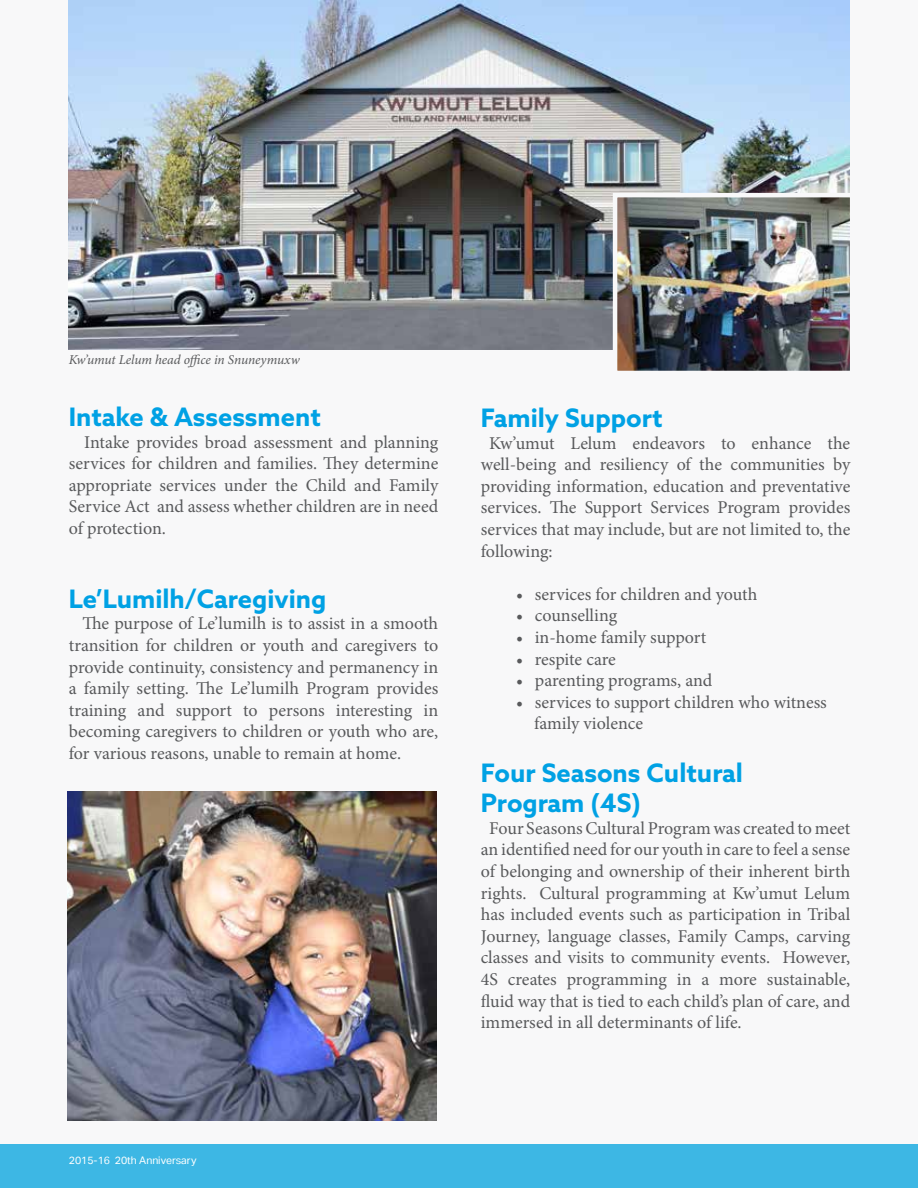
<style>
.page{position:relative;width:918px;height:1188px;background:#f8f8f9}
.page>*{position:absolute;margin:0;border:0;box-sizing:border-box;transform-origin:0 0}
.t1{font:700 25.5px/30.6px "Azo Sans";color:#00a1e4}
.t2{font:18px/21.6px "Minion Pro";letter-spacing:-.005em;color:#58595b;text-align:justify}
.t3{font:italic 13.5px "Minion Pro";letter-spacing:-.015em;color:#58595b}
.t4{font:10.5px "Aktiv Grotesk";color:#fff}
</style>
<div class="page">
<div style="left:0;top:1144px;width:918px;height:44px;background:#3db7e4"></div>
<img style="left:68px;top:0;width:782px;height:349px">
<img style="left:67px;top:792px;width:370px;height:328px">
<img style="left:618px;top:198px;width:231px;height:172px">
<div style="left:613px;top:193px;width:241px;height:182px;border:4px solid #f8f8f9"></div>
<p class="t3" style="left:69px;top:350px;width:232px">Kw’umut Lelum head office in Snuneymuxw</p>
<h1 class="t1" style="left:69px;top:401px;width:254px">Intake &amp; Assessment</h1>
<p class="t2" style="left:69px;top:431px;width:371px;text-indent:15px">Intake provides broad assessment and planning services for children and families. They determine appropriate services under the Child and Family Service Act and assess whether children are in need of protection.</p>
<h1 class="t1" style="left:69px;top:583px;width:259px">Le’Lumilh/Caregiving</h1>
<p class="t2" style="left:69px;top:613px;width:371px;text-indent:14px">The purpose of Le’lumilh is to assist in a smooth transition for children or youth and caregivers to provide continuity, consistency and permanency in a family setting. The Le’lumilh Program provides training and support to persons interesting in becoming caregivers to children or youth who are, for various reasons, unable to remain at home.</p>
<h1 class="t1" style="left:481px;top:402px;width:183px">Family Support</h1>
<p class="t2" style="left:481px;top:432px;width:371px;text-indent:8px">Kw’umut Lelum endeavors to enhance the well-being and resiliency of the communities by providing information, education and preventative services. The Support Services Program provides services that may include, but are not limited to, the following:</p>
<p class="t2" style="left:516px;top:583px;width:243px">• services for children and youth</p>
<p class="t2" style="left:516px;top:605px;width:102px">• counselling</p>
<p class="t2" style="left:516px;top:627px;width:191px">• in-home family support</p>
<p class="t2" style="left:516px;top:648px;width:101px">• respite care</p>
<p class="t2" style="left:516px;top:670px;width:198px">• parenting programs, and</p>
<p class="t2" style="left:534px;top:691px;width:294px;text-indent:-18px">• services to support children who witness family violence</p>
<h1 class="t1" style="left:481px;top:757px;width:264px">Four Seasons Cultural<br>Program (4S)</h1>
<p class="t2" style="left:481px;top:817px;width:371px;text-indent:8px">Four Seasons Cultural Program was created to meet an identified need for our youth in care to feel a sense of belonging and ownership of their inherent birth rights. Cultural programming at Kw’umut Lelum has included events such as participation in Tribal Journey, language classes, Family Camps, carving classes and visits to community events. However, 4S creates programming in a more sustainable, fluid way that is tied to each child’s plan of care, and immersed in all determinants of life.</p>
<p class="t4" style="left:69px;top:1154px;width:129px">2015‑16 20th Anniversary</p>
</div>
